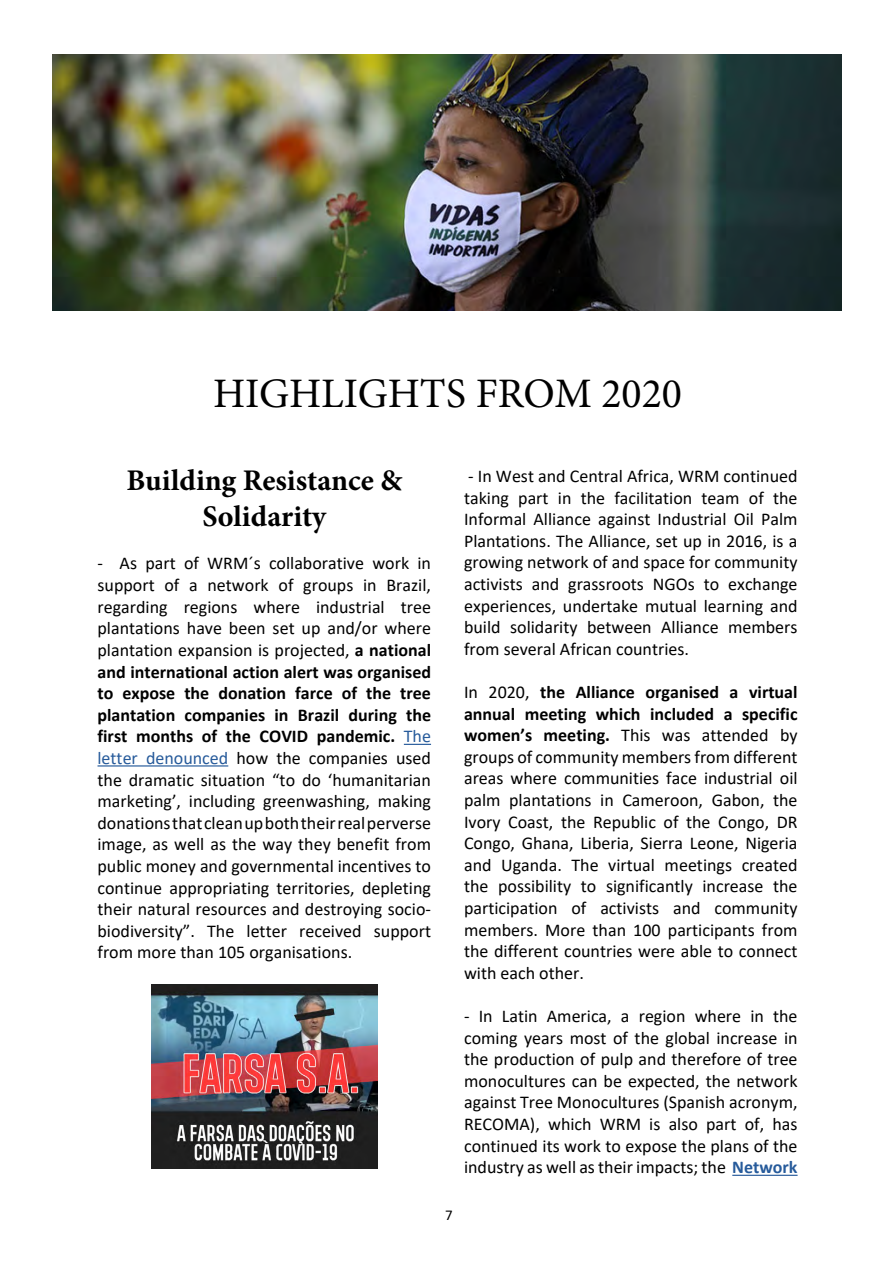
<style>
.page{position:relative;width:893px;height:1263px;background:#fff}
.page>*{position:absolute;margin:0;border:0;box-sizing:border-box;transform-origin:0 0}
.t1{font:42px "Minion Pro";color:#000}
.t2{font:700 30px/36px "Minion Pro";color:#000;text-align:center}
.t3{font:18px/21.6px "Calibri";color:#000;text-align:justify}
.t4{font:15px "Calibri";color:#000}
.s1{font-weight:700}
.s2{color:#275b9b}
.s3{font-weight:700;color:#275b9b}
</style>
<div class="page">
<img style="left:53px;top:54px;width:788px;height:256px">
<svg style="left:404px;top:744px;width:27px;height:1px"></svg>
<hr style="left:98px;top:765px;width:130px;height:1px;background:#275b9b">
<hr style="left:732px;top:1175px;width:66px;height:1px;background:#275b9b">
<img style="left:151px;top:984px;width:226px;height:185px">
<h1 class="t1" style="left:213px;top:365px;width:470px">HIGHLIGHTS FROM 2020</h1>
<h2 class="t2" style="left:127px;top:462px;width:277px">Building Resistance &amp;<br>Solidarity</h2>
<p class="t3" style="left:98px;top:552px;width:335px">- As part of WRM´s collaborative work in support of a network of groups in Brazil, regarding regions where industrial tree plantations have been set up and/or where plantation expansion is projected, <span class="s1">a national and international action alert was organised to expose the donation farce of the tree plantation companies in Brazil during the first months of the COVID pandemic.</span> <span class="s2">The letter denounced</span> how the companies used the dramatic situation “to do ‘humanitarian marketing’, including greenwashing, making donations that clean up both their real perverse image, as well as the way they benefit from public money and governmental incentives to continue appropriating territories, depleting their natural resources and destroying socio&shy;biodiversity”. The letter received support from more than 105 organisations.</p>
<p class="t3" style="left:464px;top:465px;width:335px">- In West and Central Africa, WRM continued taking part in the facilitation team of the Informal Alliance against Industrial Oil Palm Plantations. The Alliance, set up in 2016, is a growing network of and space for community activists and grassroots NGOs to exchange experiences, undertake mutual learning and build solidarity between Alliance members from several African countries.</p>
<p class="t3" style="left:464px;top:681px;width:335px">In 2020, <span class="s1">the Alliance organised a virtual annual meeting which included a specific women’s meeting.</span> This was attended by groups of community members from different areas where communities face industrial oil palm plantations in Cameroon, Gabon, the Ivory Coast, the Republic of the Congo, DR Congo, Ghana, Liberia, Sierra Leone, Nigeria and Uganda. The virtual meetings created the possibility to significantly increase the participation of activists and community members. More than 100 participants from the different countries were able to connect with each other.</p>
<p class="t3" style="left:464px;top:1005px;width:335px">- In Latin America, a region where in the coming years most of the global increase in the production of pulp and therefore of tree monocultures can be expected, the network against Tree Monocultures (Spanish acronym, RECOMA), which WRM is also part of, has continued its work to expose the plans of the industry as well as their impacts; the <span class="s3">Network</span></p>
<p class="t4" style="left:445px;top:1205px;width:9px">7</p>
</div>
